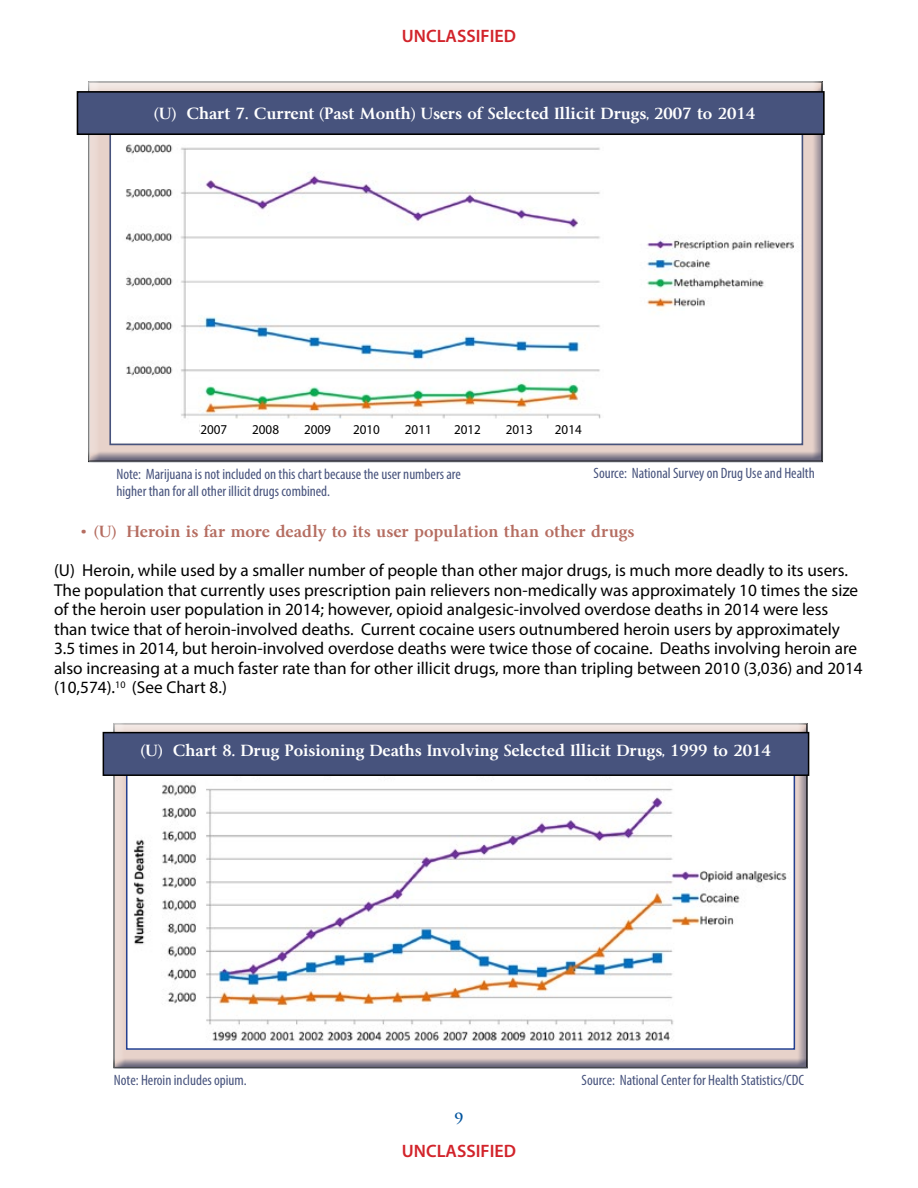
<style>
.page{position:relative;width:918px;height:1188px;background:#fff}
.page>*{position:absolute;margin:0;border:0;box-sizing:border-box;transform-origin:0 0}
.t1{font:600 18px "Myriad Pro";color:#d2232a}
.t2{font:17.25px/19.5px "Myriad Pro";color:#000}
.t3{font:condensed 15px/16.5px "Myriad Pro";color:#47537d}
.t4{font:700 15px "Byington";color:#fff}
.t5{font:700 15px "Byington";letter-spacing:.005em;color:#b56d61}
.t6{font:700 15px "Trajan Pro";color:#00549e}
.t7{font:13.5px "Myriad Pro";color:#000}
</style>
<div class="page">
<div style="left:107px;top:716px;width:712px;height:353px;background:#47537d;opacity:.75"></div>
<img style="left:129px;top:776px;width:663px;height:271px">
<div style="left:103px;top:733px;width:706px;height:42px;background:#47537d"></div>
<div style="left:103px;top:732px;width:706px;height:44px;border:2px solid #000"></div>
<div style="left:81px;top:73px;width:754px;height:390px;background:#47537d;opacity:.75"></div>
<img style="left:112px;top:135px;width:688px;height:307px">
<div style="left:77px;top:92px;width:747px;height:42px;background:#47537d"></div>
<div style="left:77px;top:91px;width:748px;height:44px;border:2px solid #000"></div>
<div style="left:200px;top:419px;width:429px;height:20px;background:#fff"></div>
<p class="t1" style="left:402px;top:24px;width:116px">UNCLASSIFIED</p>
<p class="t4" style="left:155px;top:105px;width:602px">(U) Chart 7. Current (Past Month) Users of Selected Illicit Drugs, 2007 to 2014</p>
<p class="t7" style="left:200px;top:421px;width:28px">2007</p>
<p class="t7" style="left:252px;top:421px;width:28px">2008</p>
<p class="t7" style="left:304px;top:421px;width:28px">2009</p>
<p class="t7" style="left:353px;top:421px;width:28px">2010</p>
<p class="t7" style="left:405px;top:421px;width:28px">2011</p>
<p class="t7" style="left:454px;top:421px;width:28px">2012</p>
<p class="t7" style="left:506px;top:421px;width:28px">2013</p>
<p class="t7" style="left:555px;top:421px;width:28px">2014</p>
<p class="t3" style="left:116px;top:466px;width:346px">Note: Marijuana is not included on this chart because the user numbers are higher than for all other illicit drugs combined.</p>
<p class="t3" style="left:593px;top:465px;width:223px">Source: National Survey on Drug Use and Health</p>
<p class="t5" style="left:81px;top:523px;width:555px">• (U) Heroin is far more deadly to its user population than other drugs</p>
<p class="t2" style="left:54px;top:561px;width:810px">(U) Heroin, while used by a smaller number of people than other major drugs, is much more deadly to its users.<br>The population that currently uses prescription pain relievers non-medically was approximately 10 times the size of the heroin user population in 2014; however, opioid analgesic-involved overdose deaths in 2014 were less than twice that of heroin-involved deaths. Current cocaine users outnumbered heroin users by approximately 3.5 times in 2014, but heroin-involved overdose deaths were twice those of cocaine. Deaths involving heroin are also increasing at a much faster rate than for other illicit drugs, more than tripling between 2010 (3,036) and 2014 (10,574).<sup>10</sup> (See Chart 8.)</p>
<p class="t4" style="left:141px;top:741px;width:631px">(U) Chart 8. Drug Poisioning Deaths Involving Selected Illicit Drugs, 1999 to 2014</p>
<p class="t3" style="left:114px;top:1072px;width:134px">Note: Heroin includes opium.</p>
<p class="t3" style="left:581px;top:1072px;width:224px">Source: National Center for Health Statistics/CDC</p>
<p class="t6" style="left:455px;top:1109px;width:10px">9</p>
<p class="t1" style="left:402px;top:1139px;width:116px">UNCLASSIFIED</p>
</div>
